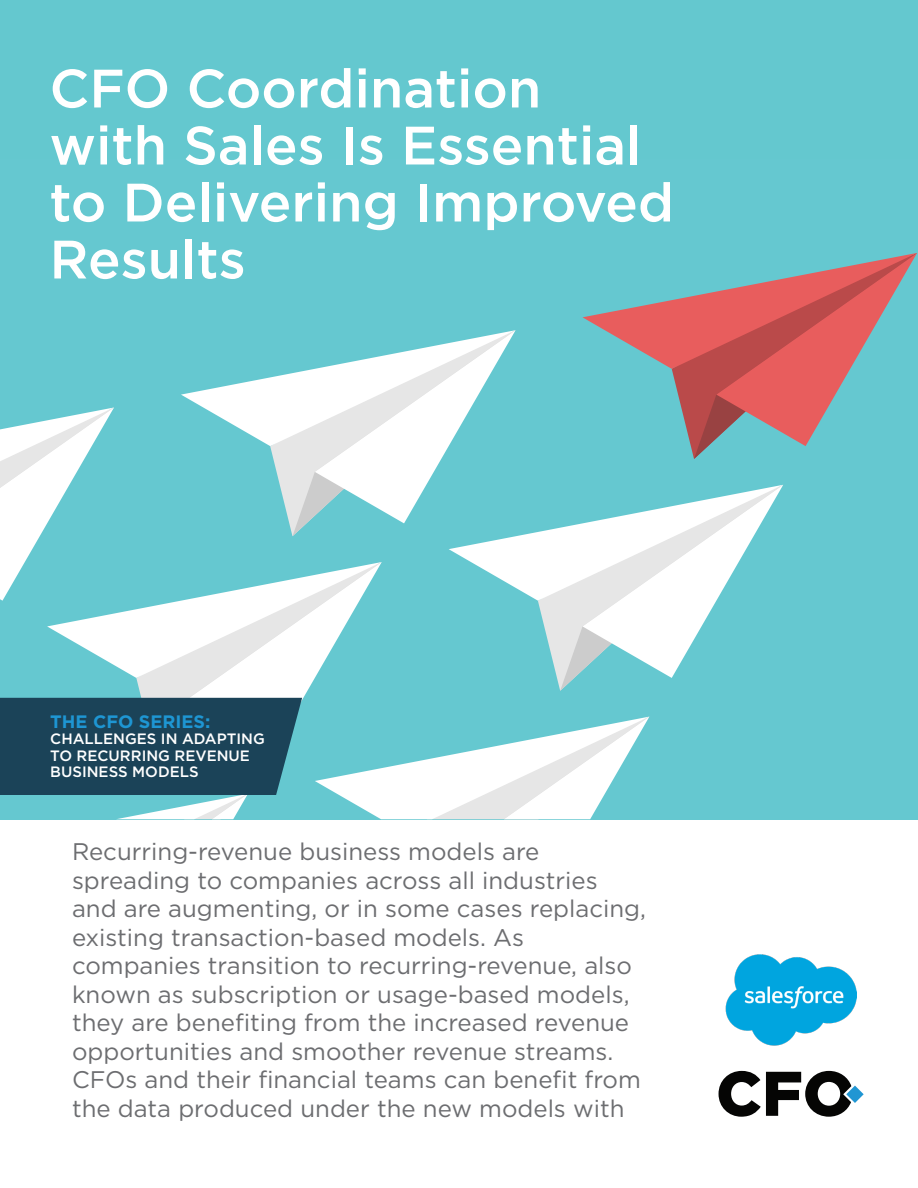
<style>
.page{position:relative;width:918px;height:1188px;background:#fff}
.page>*{position:absolute;margin:0;border:0;box-sizing:border-box;transform-origin:0 0}
.t1{font:500 54px/57px "Gotham";color:#fff}
.t2{font:24px/28.5px "Gotham";color:#6c6d70}
.t3{font:700 18px "Gotham";color:#1e96d3}
.t4{font:500 15px/16.5px "Gotham";color:#fff}
</style>
<div class="page">
<div style="left:0;top:150px;width:918px;height:669px;background:#65c8d0"></div>
<img style="left:726px;top:954px;width:131px;height:92px">
<svg style="left:719px;top:1071px;width:145px;height:46px"></svg>
<svg style="left:0;top:253px;width:917px;height:566px"></svg>
<div style="left:0;top:0;width:918px;height:158px;background:#64c8cf"></div>
<p class="t1" style="left:50px;top:59px;width:493px">CFO Coordination</p>
<p class="t1" style="left:50px;top:116px;width:594px">with Sales Is Essential</p>
<p class="t1" style="left:50px;top:173px;width:626px">to Delivering Improved<br>Results</p>
<p class="t3" style="left:50px;top:711px;width:162px">THE CFO SERIES:</p>
<p class="t4" style="left:50px;top:730px;width:216px">CHALLENGES IN ADAPTING<br>TO RECURRING REVENUE<br>BUSINESS MODELS</p>
<p class="t2" style="left:72px;top:837px;width:576px">Recurring-revenue business models are spreading to companies across all industries and are augmenting, or in some cases replacing, existing transaction-based models. As companies transition to recurring-revenue, also known as subscription or usage-based models, they are benefiting from the increased revenue opportunities and smoother revenue streams.<br>CFOs and their financial teams can benefit from the data produced under the new models with</p>
</div>
